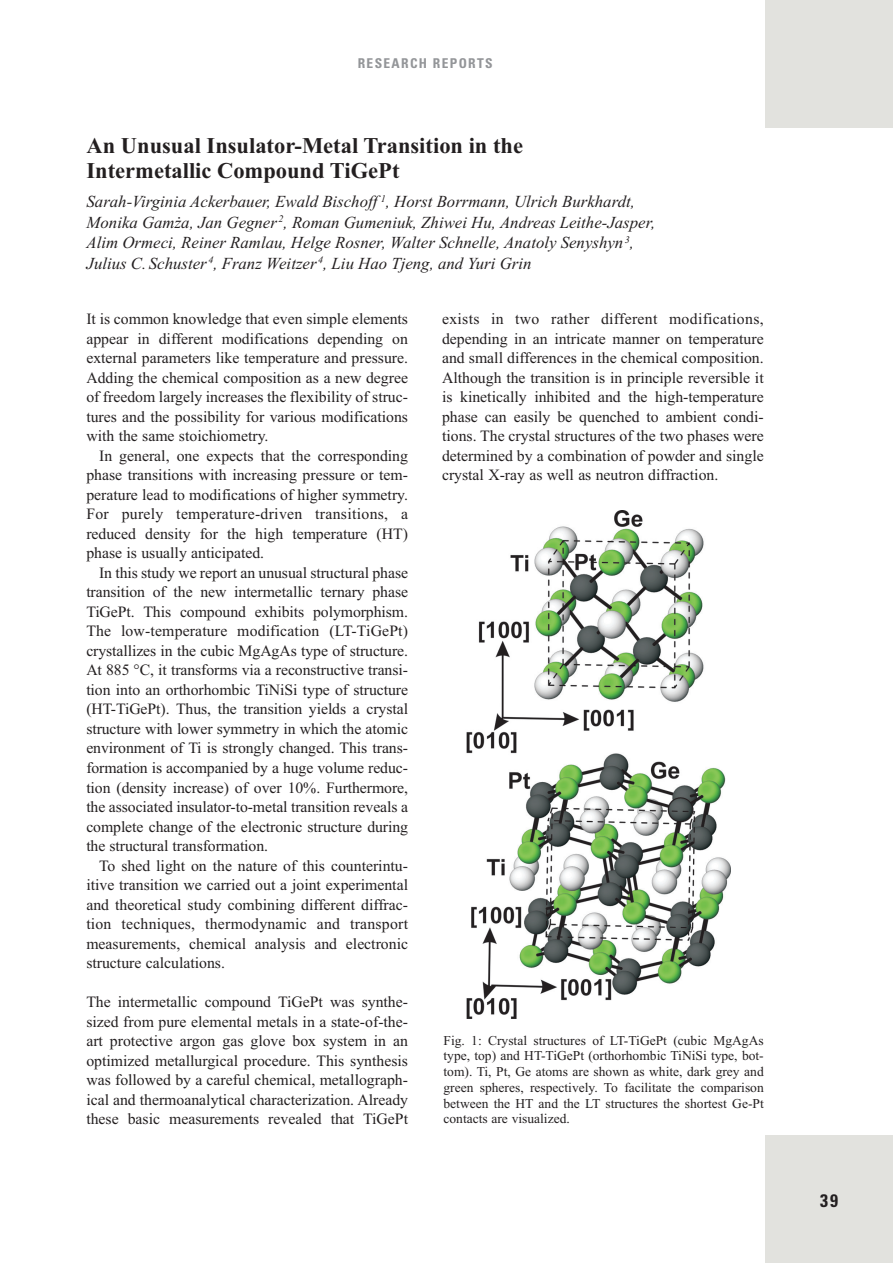
<style>
.page{position:relative;width:893px;height:1263px;background:#fff}
.page>*{position:absolute;margin:0;border:0;box-sizing:border-box;transform-origin:0 0}
.t1{font:700 22.5px/25.5px "Times New Roman";color:#231f20}
.t2{font:700 condensed 18px "Univers";color:#231f20}
.t3{font:italic 16.8px/20.5px "Times New Roman";color:#231f20}
.t4{font:15.75px/19.5px "Times New Roman";color:#231f20;text-align:justify}
.t5{font:13.5px/15.8px "Times New Roman";color:#231f20;text-align:justify}
.t6{font:700 condensed 13.5px "Univers";letter-spacing:.1em;color:#939598}
.t7{font:11.1px "Times New Roman";color:#231f20}
</style>
<div class="page">
<div style="left:765px;top:0;width:128px;height:128px;background:#e2e2de"></div>
<div style="left:765px;top:1135px;width:128px;height:128px;background:#e2e2de"></div>
<img style="left:466px;top:510px;width:264px;height:508px">
<p class="t6" style="left:358px;top:58px;width:136px">RESEARCH REPORTS</p>
<h1 class="t1" style="left:87px;top:135px;width:438px">An Unusual Insulator-Metal Transition in the<br>Intermetallic Compound TiGePt</h1>
<p class="t3" style="left:87px;top:193px;width:570px">Sarah-Virginia Ackerbauer, Ewald Bischoff <sup>1</sup>, Horst Borrmann, Ulrich Burkhardt, Monika Gamża, Jan Gegner <sup>2</sup>, Roman Gumeniuk, Zhiwei Hu, Andreas Leithe-Jasper, Alim Ormeci, Reiner Ramlau, Helge Rosner, Walter Schnelle, Anatoly Senyshyn <sup>3</sup>, Julius C. Schuster <sup>4</sup>, Franz Weitzer <sup>4</sup>, Liu Hao Tjeng, and Yuri Grin</p>
<p class="t7" style="left:382px;top:192px;width:7px">1</p>
<p class="t3" style="left:439px;top:193px;width:201px">Borrmann, Ulrich Burkhardt,</p>
<p class="t7" style="left:279px;top:213px;width:7px">2</p>
<p class="t3" style="left:551px;top:214px;width:109px;text-indent:-127px">Zhiwei Hu, Andreas Leithe-Jasper, i</p>
<p class="t3" style="left:175px;top:214px;width:8px">z</p>
<p class="t7" style="left:624px;top:233px;width:7px">3</p>
<p class="t7" style="left:208px;top:254px;width:7px">4</p>
<p class="t7" style="left:318px;top:254px;width:7px">4</p>
<p class="t3" style="left:440px;top:255px;width:95px">and Yuri Grin</p>
<p class="t4" style="left:86px;top:311px;width:323px">It is common knowledge that even simple elements appear in different modifications depending on external parameters like temperature and pressure.<br>Adding the chemical composition as a new degree of freedom largely increases the flexibility of struc&shy;tures and the possibility for various modifications with the same stoichiometry.</p>
<p class="t4" style="left:86px;top:447px;width:323px;text-indent:13px">In general, one expects that the corresponding phase transitions with increasing pressure or tem&shy;perature lead to modifications of higher symmetry.<br>For purely temperature-driven transitions, a reduced density for the high temperature (HT) phase is usually anticipated.</p>
<p class="t4" style="left:86px;top:564px;width:323px;text-indent:13px">In this study we report an unusual structural phase transition of the new intermetallic ternary phase TiGePt. This compound exhibits polymorphism.<br>The low-temperature modification (LT-TiGePt) crystallizes in the cubic MgAgAs type of structure.<br>At 885 °C, it transforms via a reconstructive transi&shy;tion into an orthorhombic TiNiSi type of structure (HT-TiGePt). Thus, the transition yields a crystal structure with lower symmetry in which the atomic environment of Ti is strongly changed. This trans&shy;formation is accompanied by a huge volume reduc&shy;tion (density increase) of over 10%. Furthermore, the associated insulator-to-metal transition reveals a complete change of the electronic structure during the structural transformation.</p>
<p class="t4" style="left:86px;top:857px;width:323px;text-indent:13px">To shed light on the nature of this counterintu&shy;itive transition we carried out a joint experimental and theoretical study combining different diffrac&shy;tion techniques, thermodynamic and transport measurements, chemical analysis and electronic structure calculations.</p>
<p class="t4" style="left:86px;top:993px;width:323px">The intermetallic compound TiGePt was synthe&shy;sized from pure elemental metals in a state-of-the&shy;art protective argon gas glove box system in an optimized metallurgical procedure. This synthesis was followed by a careful chemical, metallograph&shy;ical and thermoanalytical characterization. Already these basic measurements revealed that TiGePt</p>
<p class="t4" style="left:442px;top:311px;width:323px">exists in two rather different modifications, depending in an intricate manner on temperature and small differences in the chemical composition.<br>Although the transition is in principle reversible it is kinetically inhibited and the high-temperature phase can easily be quenched to ambient condi&shy;tions. The crystal structures of the two phases were determined by a combination of powder and single crystal X-ray as well as neutron diffraction.</p>
<p class="t5" style="left:443px;top:1033px;width:322px">Fig. 1: Crystal structures of LT-TiGePt (cubic MgAgAs type, top) and HT-TiGePt (orthorhombic TiNiSi type, bot&shy;tom). Ti, Pt, Ge atoms are shown as white, dark grey and green spheres, respectively. To facilitate the comparison between the HT and the LT structures the shortest Ge-Pt contacts are visualized.</p>
<p class="t2" style="left:820px;top:1193px;width:19px">39</p>
</div>
